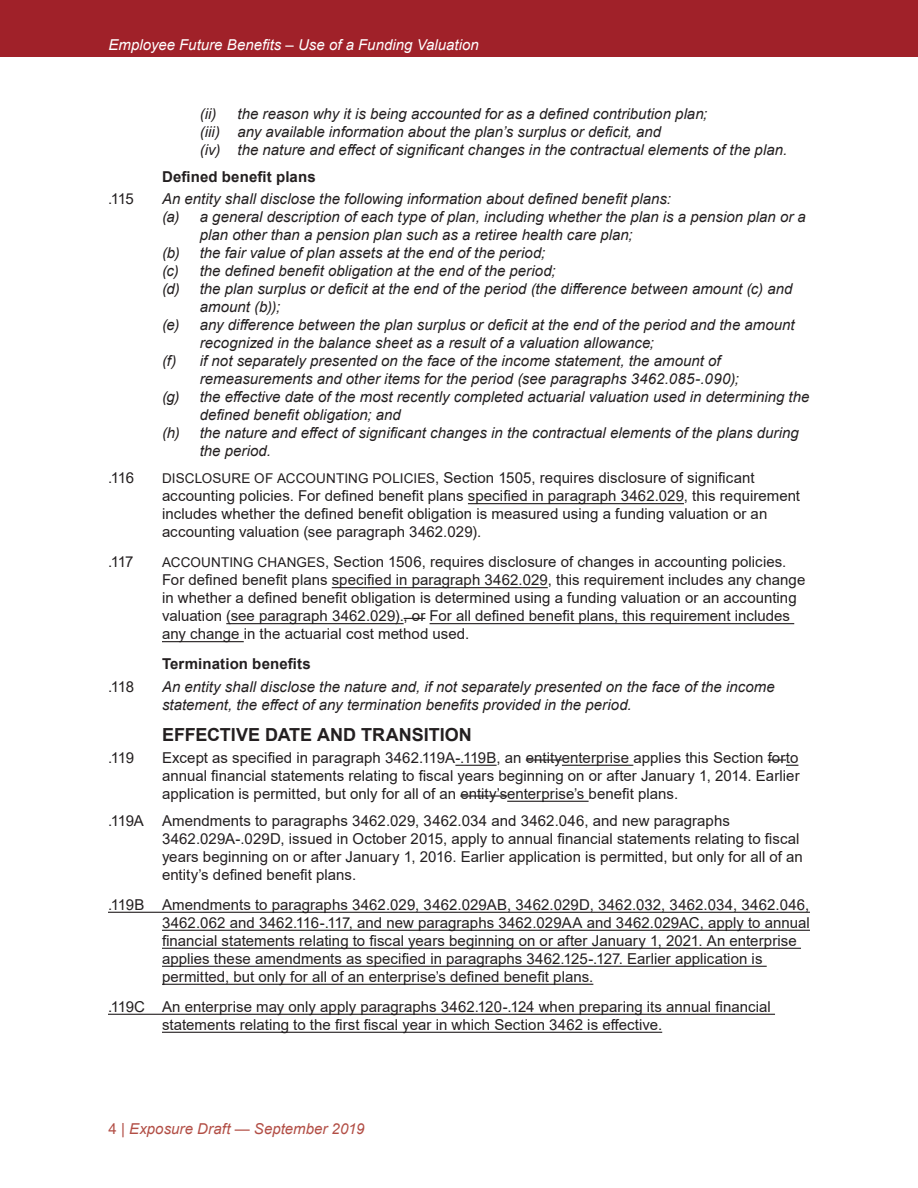
<style>
.page{position:relative;width:918px;height:1188px;background:#fff}
.page>*{position:absolute;margin:0;border:0;box-sizing:border-box;transform-origin:0 0}
.HB_Head_1{font:700 18px "Arial";color:#231f20}
.Numbered_paragraph{font:15px/18px "Arial";letter-spacing:.005em;color:#231f20}
.Numbered_paragraph_2{font:italic 15px/18px "Arial";color:#231f20}
.Numbered_paragraph-2{font:italic 15px/18px "Arial";color:#231f20}
.Numbered_paragraph_3{font:italic 15px "Arial";color:#231f20}
.t1{font:italic 15px "Arial";color:#fff}
.HB_Head_2{font:700 15px "Arial";letter-spacing:.01em;color:#231f20}
.t2{font:italic 15px "Arial";letter-spacing:.005em;color:#b24e45}
.s1{font-size:13.5px}
.s2{font-style:normal}
</style>
<div class="page">
<div style="left:0;top:0;width:918px;height:57px;background:#a02129"></div>
<hr style="left:468px;top:503px;width:216px;height:1px;background:#231f20">
<hr style="left:332px;top:587px;width:216px;height:1px;background:#231f20">
<hr style="left:226px;top:623px;width:178px;height:1px;background:#231f20">
<hr style="left:430px;top:623px;width:364px;height:1px;background:#231f20">
<hr style="left:162px;top:641px;width:82px;height:1px;background:#231f20">
<hr style="left:455px;top:765px;width:42px;height:1px;background:#231f20">
<hr style="left:562px;top:765px;width:71px;height:1px;background:#231f20">
<hr style="left:507px;top:801px;width:82px;height:1px;background:#231f20">
<hr style="left:108px;top:912px;width:702px;height:1px;background:#231f20">
<hr style="left:162px;top:930px;width:648px;height:1px;background:#231f20">
<hr style="left:162px;top:948px;width:639px;height:1px;background:#231f20">
<hr style="left:162px;top:966px;width:605px;height:1px;background:#231f20">
<hr style="left:162px;top:984px;width:431px;height:1px;background:#231f20">
<hr style="left:108px;top:1014px;width:667px;height:1px;background:#231f20">
<hr style="left:162px;top:1032px;width:500px;height:1px;background:#231f20">
<svg style="left:404px;top:618px;width:21px;height:1px"></svg>
<hr style="left:526px;top:759px;width:36px;height:2px;background:#231f20">
<svg style="left:768px;top:759px;width:30px;height:7px"></svg>
<hr style="left:460px;top:795px;width:47px;height:2px;background:#231f20">
<p class="t1" style="left:109px;top:35px;width:372px">Employee Future Benefits – Use of a Funding Valuation</p>
<p class="Numbered_paragraph_3" style="left:200px;top:104px;width:509px">(ii) the reason why it is being accounted for as a defined contribution plan;</p>
<p class="Numbered_paragraph_3" style="left:200px;top:122px;width:463px">(iii) any available information about the plan’s surplus or deficit, and</p>
<p class="Numbered_paragraph_3" style="left:200px;top:140px;width:589px">(iv) the nature and effect of significant changes in the contractual elements of the plan.</p>
<p class="HB_Head_2" style="left:162px;top:166px;width:155px">Defined benefit plans</p>
<p class="Numbered_paragraph" style="left:108px;top:190px;width:27px">.115</p>
<p class="Numbered_paragraph-2" style="left:162px;top:190px;width:510px">An entity shall disclose the following information about defined benefit plans:</p>
<p class="Numbered_paragraph_2" style="left:200px;top:208px;width:608px;text-indent:-38px">(a) a general description of each type of plan, including whether the plan is a pension plan or a plan other than a pension plan such as a retiree health care plan;</p>
<p class="Numbered_paragraph_2" style="left:162px;top:244px;width:385px">(b) the fair value of plan assets at the end of the period;</p>
<p class="Numbered_paragraph_2" style="left:162px;top:262px;width:395px">(c) the defined benefit obligation at the end of the period;</p>
<p class="Numbered_paragraph_2" style="left:200px;top:280px;width:594px;text-indent:-38px">(d) the plan surplus or deficit at the end of the period (the difference between amount (c) and amount (b));</p>
<p class="Numbered_paragraph_2" style="left:200px;top:316px;width:596px;text-indent:-38px">(e) any difference between the plan surplus or deficit at the end of the period and the amount recognized in the balance sheet as a result of a valuation allowance;</p>
<p class="Numbered_paragraph_2" style="left:200px;top:352px;width:541px;text-indent:-38px">(f) if not separately presented on the face of the income statement, the amount of remeasurements and other items for the period (see paragraphs 3462.085-.090);</p>
<p class="Numbered_paragraph_2" style="left:200px;top:388px;width:611px;text-indent:-38px">(g) the effective date of the most recently completed actuarial valuation used in determining the defined benefit obligation; and</p>
<p class="Numbered_paragraph_2" style="left:200px;top:424px;width:601px;text-indent:-38px">(h) the nature and effect of significant changes in the contractual elements of the plans during the period.</p>
<p class="Numbered_paragraph" style="left:108px;top:469px;width:28px">.116</p>
<p class="Numbered_paragraph" style="left:162px;top:469px;width:640px"><span class="s1">DISCLOSURE OF ACCOUNTING POLICIES</span>, Section 1505, requires disclosure of significant accounting policies. For defined benefit plans specified in paragraph 3462.029, this requirement includes whether the defined benefit obligation is measured using a funding valuation or an accounting valuation (see paragraph 3462.029).</p>
<p class="Numbered_paragraph" style="left:108px;top:553px;width:27px">.117</p>
<p class="Numbered_paragraph" style="left:162px;top:553px;width:645px"><span class="s1">ACCOUNTING CHANGES</span>, Section 1506, requires disclosure of changes in accounting policies.<br>For defined benefit plans specified in paragraph 3462.029, this requirement includes any change in whether a defined benefit obligation is determined using a funding valuation or an accounting valuation (see paragraph 3462.029)., or For all defined benefit plans, this requirement includes any change in the actuarial cost method used.</p>
<p class="HB_Head_2" style="left:162px;top:654px;width:150px">Termination benefits</p>
<p class="Numbered_paragraph" style="left:108px;top:678px;width:28px">.118</p>
<p class="Numbered_paragraph-2" style="left:162px;top:678px;width:614px">An entity shall disclose the nature and, if not separately presented on the face of the income statement, the effect of any termination benefits provided in the period.</p>
<p class="HB_Head_1" style="left:162px;top:722px;width:311px">EFFECTIVE DATE AND TRANSITION</p>
<p class="Numbered_paragraph" style="left:108px;top:749px;width:28px">.119</p>
<p class="Numbered_paragraph" style="left:162px;top:749px;width:639px;text-align:justify">Except as specified in paragraph 3462.119A-.119B, an entityenterprise applies this Section forto annual financial statements relating to fiscal years beginning on or after January 1, 2014. Earlier application is permitted, but only for all of an entity’senterprise’s benefit plans.</p>
<p class="Numbered_paragraph" style="left:162px;top:812px;width:642px;text-indent:-54px">.119A Amendments to paragraphs 3462.029, 3462.034 and 3462.046, and new paragraphs 3462.029A-.029D, issued in October 2015, apply to annual financial statements relating to fiscal years beginning on or after January 1, 2016. Earlier application is permitted, but only for all of an entity’s defined benefit plans.</p>
<p class="Numbered_paragraph" style="left:162px;top:896px;width:649px;text-indent:-54px">.119B Amendments to paragraphs 3462.029, 3462.029AB, 3462.029D, 3462.032, 3462.034, 3462.046, 3462.062 and 3462.116-.117, and new paragraphs 3462.029AA and 3462.029AC, apply to annual financial statements relating to fiscal years beginning on or after January 1, 2021. An enterprise applies these amendments as specified in paragraphs 3462.125-.127. Earlier application is permitted, but only for all of an enterprise’s defined benefit plans.</p>
<p class="Numbered_paragraph" style="left:162px;top:998px;width:610px;text-indent:-54px">.119C An enterprise may only apply paragraphs 3462.120-.124 when preparing its annual financial statements relating to the first fiscal year in which Section 3462 is effective.</p>
<p class="t2" style="left:109px;top:1119px;width:257px"><span class="s2">4 |</span> Exposure Draft — September 2019</p>
</div>
